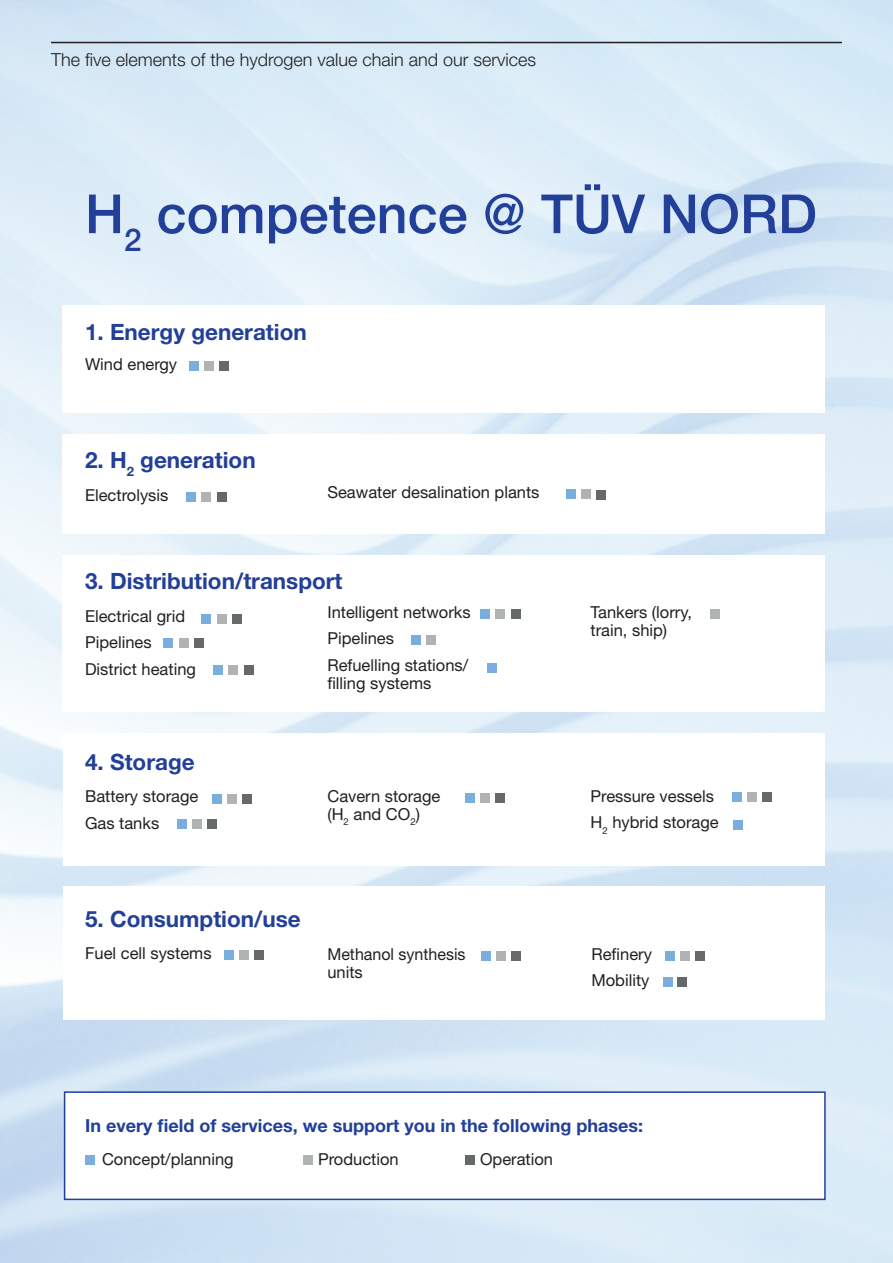
<style>
.page{position:relative;width:893px;height:1263px;background:#fff}
.page>*{position:absolute;margin:0;border:0;box-sizing:border-box;transform-origin:0 0}
.t1{font:500 54px "Helvetica Neue LT Pro";color:#223f99}
.t2{font:700 22.5px "Helvetica Neue LT Pro";color:#223f99}
.t3{font:700 18px "Helvetica Neue LT Pro";color:#223f99}
.t4{font:300 18px "Helvetica Neue LT Pro";color:#231f20}
.t5{font:16.5px/26.5px "Helvetica Neue LT Pro";color:#231f20}
</style>
<div class="page">
<div style="left:64px;top:1091px;width:762px;height:109px;background:#fff;border:2px solid #223f99"></div>
<hr style="left:51px;top:42px;width:791px;height:1px;background:#231f20">
<div style="left:204px;top:361px;width:10px;height:10px;background:#b0b3b3"></div>
<div style="left:219px;top:361px;width:10px;height:10px;background:#656968"></div>
<div style="left:189px;top:361px;width:9px;height:10px;background:#79aede"></div>
<div style="left:227px;top:794px;width:9px;height:10px;background:#b0b3b3"></div>
<div style="left:242px;top:794px;width:10px;height:10px;background:#656968"></div>
<div style="left:212px;top:794px;width:9px;height:10px;background:#79aede"></div>
<div style="left:239px;top:950px;width:9px;height:10px;background:#b0b3b3"></div>
<div style="left:254px;top:950px;width:10px;height:10px;background:#656968"></div>
<div style="left:224px;top:950px;width:9px;height:10px;background:#79aede"></div>
<div style="left:496px;top:951px;width:10px;height:9px;background:#b0b3b3"></div>
<div style="left:511px;top:951px;width:10px;height:9px;background:#656968"></div>
<div style="left:481px;top:951px;width:10px;height:9px;background:#79aede"></div>
<div style="left:303px;top:1155px;width:10px;height:10px;background:#b0b3b3"></div>
<div style="left:465px;top:1155px;width:10px;height:10px;background:#656968"></div>
<div style="left:85px;top:1155px;width:10px;height:10px;background:#79aede"></div>
<div style="left:680px;top:951px;width:10px;height:10px;background:#b0b3b3"></div>
<div style="left:695px;top:951px;width:10px;height:10px;background:#656968"></div>
<div style="left:665px;top:951px;width:9px;height:10px;background:#79aede"></div>
<div style="left:677px;top:978px;width:10px;height:9px;background:#656968"></div>
<div style="left:663px;top:977px;width:9px;height:10px;background:#79aede"></div>
<div style="left:192px;top:819px;width:10px;height:10px;background:#b0b3b3"></div>
<div style="left:207px;top:820px;width:10px;height:9px;background:#656968"></div>
<div style="left:177px;top:819px;width:9px;height:10px;background:#79aede"></div>
<div style="left:480px;top:793px;width:10px;height:10px;background:#b0b3b3"></div>
<div style="left:495px;top:793px;width:10px;height:10px;background:#656968"></div>
<div style="left:465px;top:793px;width:10px;height:10px;background:#79aede"></div>
<div style="left:747px;top:792px;width:9px;height:9px;background:#b0b3b3"></div>
<div style="left:762px;top:792px;width:10px;height:10px;background:#656968"></div>
<div style="left:732px;top:792px;width:9px;height:9px;background:#79aede"></div>
<div style="left:733px;top:820px;width:10px;height:10px;background:#79aede"></div>
<div style="left:202px;top:492px;width:9px;height:9px;background:#b0b3b3"></div>
<div style="left:217px;top:492px;width:10px;height:9px;background:#656968"></div>
<div style="left:186px;top:492px;width:10px;height:9px;background:#79aede"></div>
<div style="left:179px;top:639px;width:9px;height:9px;background:#b0b3b3"></div>
<div style="left:194px;top:639px;width:10px;height:9px;background:#656968"></div>
<div style="left:164px;top:639px;width:9px;height:9px;background:#79aede"></div>
<div style="left:217px;top:614px;width:9px;height:10px;background:#b0b3b3"></div>
<div style="left:232px;top:614px;width:10px;height:10px;background:#656968"></div>
<div style="left:202px;top:614px;width:9px;height:10px;background:#79aede"></div>
<div style="left:228px;top:665px;width:10px;height:10px;background:#b0b3b3"></div>
<div style="left:244px;top:665px;width:9px;height:10px;background:#656968"></div>
<div style="left:213px;top:665px;width:10px;height:10px;background:#79aede"></div>
<div style="left:710px;top:609px;width:10px;height:10px;background:#b0b3b3"></div>
<div style="left:487px;top:663px;width:9px;height:9px;background:#79aede"></div>
<div style="left:427px;top:636px;width:9px;height:9px;background:#b0b3b3"></div>
<div style="left:411px;top:636px;width:10px;height:9px;background:#79aede"></div>
<div style="left:581px;top:490px;width:10px;height:9px;background:#b0b3b3"></div>
<div style="left:596px;top:490px;width:10px;height:9px;background:#656968"></div>
<div style="left:566px;top:490px;width:10px;height:9px;background:#79aede"></div>
<div style="left:495px;top:609px;width:10px;height:9px;background:#b0b3b3"></div>
<div style="left:511px;top:609px;width:9px;height:10px;background:#656968"></div>
<div style="left:480px;top:609px;width:10px;height:9px;background:#79aede"></div>
<p class="t4" style="left:51px;top:48px;width:487px">The five elements of the hydrogen value chain and our services</p>
<h1 class="t1" style="left:85px;top:181px;width:733px">H<sub>2</sub> competence @ TÜV NORD</h1>
<h2 class="t2" style="left:85px;top:318px;width:223px">1. Energy generation</h2>
<p class="t5" style="left:85px;top:350px;width:94px">Wind energy</p>
<h2 class="t2" style="left:85px;top:446px;width:172px">2. H<sub>2</sub> generation</h2>
<p class="t5" style="left:85px;top:481px;width:85px">Electrolysis</p>
<p class="t5" style="left:327px;top:479px;width:214px">Seawater desalination plants</p>
<h2 class="t2" style="left:85px;top:567px;width:259px">3. Distribution/transport</h2>
<p class="t5" style="left:85px;top:602px;width:112px">Electrical grid<br>Pipelines<br>District heating</p>
<p class="t5" style="left:590px;top:602px;width:103px;line-height:18px">Tankers (lorry, train, ship)</p>
<p class="t5" style="left:327px;top:598px;width:145px">Intelligent networks<br>Pipelines<br>Refuelling stations/</p>
<p class="t5" style="left:327px;top:669px;width:105px">filling systems</p>
<h2 class="t2" style="left:85px;top:747px;width:111px">4. Storage</h2>
<p class="t5" style="left:85px;top:783px;width:115px">Battery storage<br>Gas tanks</p>
<p class="t5" style="left:590px;top:782px;width:130px">Pressure vessels<br>H<sub>2</sub> hybrid storage</p>
<p class="t5" style="left:327px;top:786px;width:115px;line-height:18px">Cavern storage (H<sub>2</sub> and CO<sub>2</sub>)</p>
<h2 class="t2" style="left:85px;top:904px;width:217px">5. Consumption/use</h2>
<p class="t5" style="left:85px;top:940px;width:128px">Fuel cell systems</p>
<p class="t5" style="left:327px;top:944px;width:140px;line-height:18px">Methanol synthesis units</p>
<p class="t5" style="left:591px;top:940px;width:62px">Refinery<br>Mobility</p>
<p class="t3" style="left:85px;top:1114px;width:559px">In every field of services, we support you in the following phases:</p>
<p class="t5" style="left:102px;top:1146px;width:133px">Concept/planning</p>
<p class="t5" style="left:318px;top:1146px;width:82px">Production</p>
<p class="t5" style="left:480px;top:1146px;width:75px">Operation</p>
</div>
